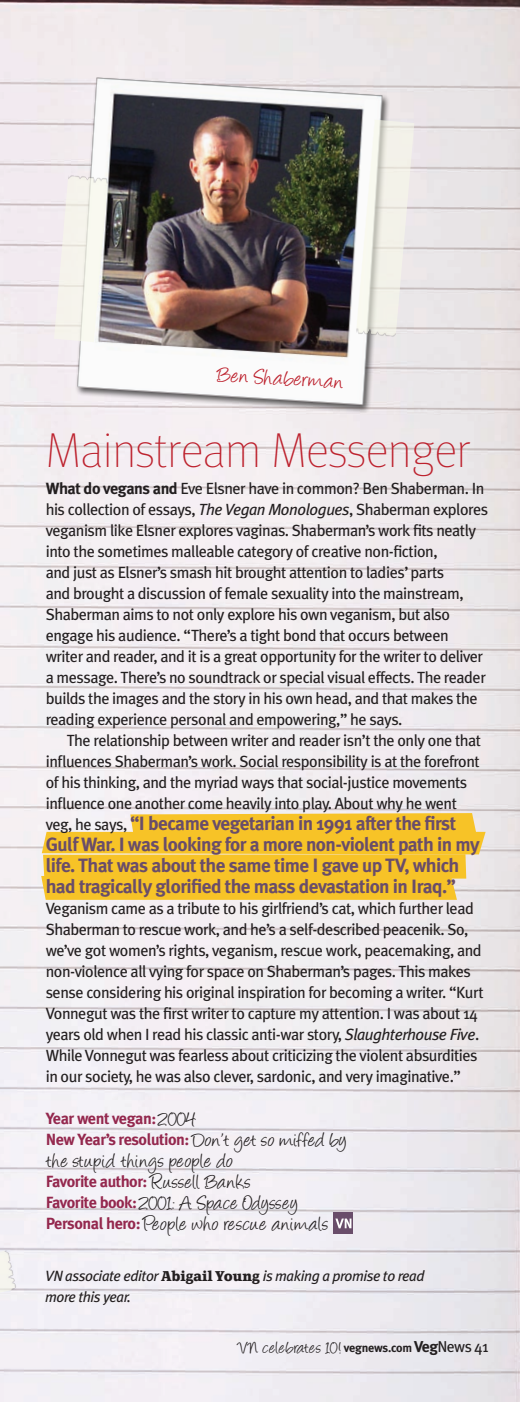
<style>
.page{position:relative;width:520px;height:1402px;background:#fff}
.page>*{position:absolute;margin:0;border:0;box-sizing:border-box;transform-origin:0 0}
.t1{font:49px "Meta Thin LF";letter-spacing:-.01em;color:#bd222e}
.t2{font:24.5px "Angelina";color:#bd222e}
.t3{font:22.75px/21px "Angelina";letter-spacing:.03em;color:#231f20}
.t4{font:700 19.25px/21px "Meta Plus";letter-spacing:-.03em;color:#694d6a}
.t5{font:19.25px "Angelina";letter-spacing:.02em;color:#231f20}
.t6{font:16.1px/21px "Meta Plus";letter-spacing:-.03em;color:#231f20}
.t7{font:700 16.1px/21px "Meta Plus";letter-spacing:-.03em;color:#94284e}
.t8{font:italic 14.88px/21px "Meta Plus";letter-spacing:-.03em;color:#231f20}
.s1{font-weight:700}
.s2{font-style:italic}
.s3{font-weight:400;font-size:16.1px;color:#231f20}
.s4{font-family:"Angelina";font-weight:400;font-size:22.75px;color:#231f20}
.s5{font-family:"Meta Plus";font-weight:700;font-size:16.1px;color:#94284e}
.s6{font-family:"Page Serif";font-weight:700;font-style:normal;font-size:14px}
.s7{font-family:"Meta Plus";font-weight:700;font-size:12.25px}
.s8{font-family:"Meta Plus";font-weight:700;font-size:15.75px}
.s9{font-family:"Meta Plus";font-size:15.75px}
</style>
<div class="page">
<img style="left:0;top:0;width:520px;height:1402px">
<img style="left:54px;top:56px;width:363px;height:362px">
<img style="left:0;top:1245px;width:39px;height:94px">
<img style="left:54px;top:151px;width:56px;height:191px">
<img style="left:354px;top:120px;width:60px;height:240px">
<svg style="left:41px;top:813px;width:444px;height:87px;background:#f6c73b"></svg>
<div style="left:334px;top:1213px;width:19px;height:21px;background:#694d6a"></div>
<svg style="left:335px;top:1218px;width:16px;height:10px"></svg>
<h2 class="t2" style="left:219px;top:363px;width:127px;rotate:4deg">Ben Shaberman</h2>
<h1 class="t1" style="left:46px;top:423px;width:426px">Mainstream Messenger</h1>
<p class="t6" style="left:46px;top:477px;width:444px"><span class="s1">What do vegans and</span> Eve Elsner have in common? Ben Shaberman. In his collection of essays, <span class="s2">The Vegan Monologues</span>, Shaberman explores veganism like Elsner explores vaginas. Shaberman’s work fits neatly into the sometimes malleable category of creative non-fiction,<br>and just as Elsner’s smash hit brought attention to ladies’ parts<br>and brought a discussion of female sexuality into the mainstream, Shaberman aims to not only explore his own veganism, but also engage his audience. “There’s a tight bond that occurs between writer and reader, and it is a great opportunity for the writer to deliver a message. There’s no soundtrack or special visual effects. The reader builds the images and the story in his own head, and that makes the reading experience personal and empowering,” he says.</p>
<p class="t6" style="left:46px;top:729px;width:437px;text-indent:21px">The relationship between writer and reader isn’t the only one that influences Shaberman’s work. Social responsibility is at the forefront of his thinking, and the myriad ways that social-justice movements influence one another come heavily into play. About why he went</p>
<p class="t4" style="left:46px;top:812px;width:435px"><span class="s3">veg, he says,</span> “I became vegetarian in 1991 after the first Gulf War. I was looking for a more non-violent path in my life. That was about the same time I gave up TV, which had tragically glorified the mass devastation in Iraq.”</p>
<p class="t6" style="left:46px;top:897px;width:439px">Veganism came as a tribute to his girlfriend’s cat, which further lead Shaberman to rescue work, and he’s a self-described peacenik. So, we’ve got women’s rights, veganism, rescue work, peacemaking, and non-violence all vying for space on Shaberman’s pages. This makes sense considering his original inspiration for becoming a writer. “Kurt Vonnegut was the first writer to capture my attention. I was about 14 years old when I read his classic anti-war story, <span class="s2">Slaughterhouse Five</span>.<br>While Vonnegut was fearless about criticizing the violent absurdities in our society, he was also clever, sardonic, and very imaginative.”</p>
<p class="t7" style="left:46px;top:1107px;width:303px">Year went vegan: <span class="s4">2004<br></span>New Year’s resolution: <span class="s4">Don’t get so miffed by</span></p>
<h3 class="t3" style="left:46px;top:1152px;width:189px">the stupid things people do</h3>
<p class="t7" style="left:46px;top:1170px;width:207px">Favorite author: <span class="s4">Russell Banks</span></p>
<h3 class="t3" style="left:46px;top:1194px;width:284px"><span class="s5">Favorite book:</span> 2001: A Space Odyssey<br><span class="s5">Personal hero:</span> People who rescue animals</h3>
<p class="t8" style="left:45px;top:1265px;width:381px">VN associate editor <span class="s6">Abigail Young</span> is making a promise to read more this year.</p>
<p class="t5" style="left:238px;top:1339px;width:252px">VN celebrates 10! <span class="s7">vegnews.com</span> <span class="s8">Veg</span><span class="s9">News41</span></p>
</div>
